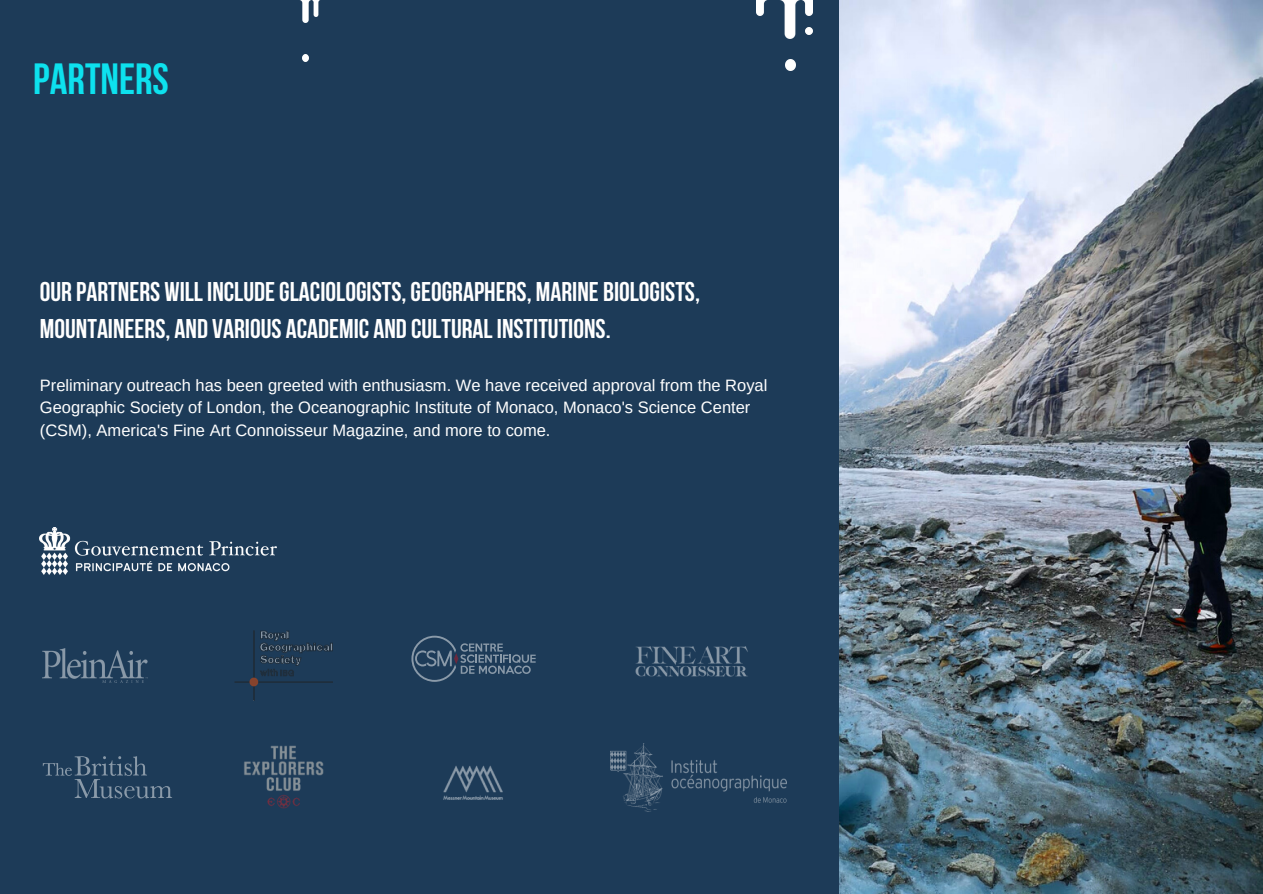
<style>
.page{position:relative;width:1263px;height:894px;background:#fff}
.page>*{position:absolute;margin:0;border:0;box-sizing:border-box;transform-origin:0 0}
.t1{font:700 43.5px "Bebas Neue";color:#0de1ee}
.t2{font:700 27px/37px "Bebas Neue";color:#fff}
.t3{font:16.5px/22.5px "Arimo";color:#fff}
</style>
<div class="page">
<div style="left:0;top:0;width:1263px;height:893px;background:#1d3b58"></div>
<img style="left:839px;top:0;width:423px;height:893px">
<div style="left:235px;top:681px;width:98px;height:1px;border:1px solid #212121"></div>
<div style="left:254px;top:630px;width:1px;height:70px;border:1px solid #212121"></div>
<svg style="left:249px;top:630px;width:83px;height:56px"></svg>
<svg style="left:411px;top:635px;width:125px;height:46px"></svg>
<svg style="left:43px;top:756px;width:129px;height:42px"></svg>
<img style="left:244px;top:745px;width:80px;height:64px">
<img style="left:611px;top:743px;width:175px;height:68px">
<img style="left:443px;top:765px;width:60px;height:35px">
<img style="left:635px;top:646px;width:113px;height:31px">
<img style="left:43px;top:648px;width:104px;height:34px">
<img style="left:780px;top:0;width:20px;height:39px">
<img style="left:756px;top:0;width:11px;height:15px">
<img style="left:802px;top:0;width:10px;height:15px">
<svg style="left:785px;top:60px;width:10px;height:10px"></svg>
<svg style="left:806px;top:27px;width:7px;height:7px"></svg>
<img style="left:312px;top:0;width:8px;height:16px">
<img style="left:300px;top:0;width:11px;height:22px">
<svg style="left:302px;top:54px;width:7px;height:7px"></svg>
<img style="left:40px;top:527px;width:236px;height:47px">
<h1 class="t1" style="left:33px;top:62px;width:137px">PARTNERS</h1>
<h2 class="t2" style="left:40px;top:276px;width:662px">OUR PARTNERS WILLINCLUDEGLACIOLOGISTS, GEOGRAPHERS, MARINE BIOLOGISTS,<br>MOUNTAINEERS, AND VARIOUS ACADEMIC AND CULTURALINSTITUTIONS.</h2>
<p class="t3" style="left:40px;top:373px;width:729px">Preliminary outreach has been greeted with enthusiasm. We have received approval from the Royal<br>Geographic Society of London, the Oceanographic Institute of Monaco, Monaco's Science Center (CSM), America's Fine Art Connoisseur Magazine, and more to come.</p>
</div>
